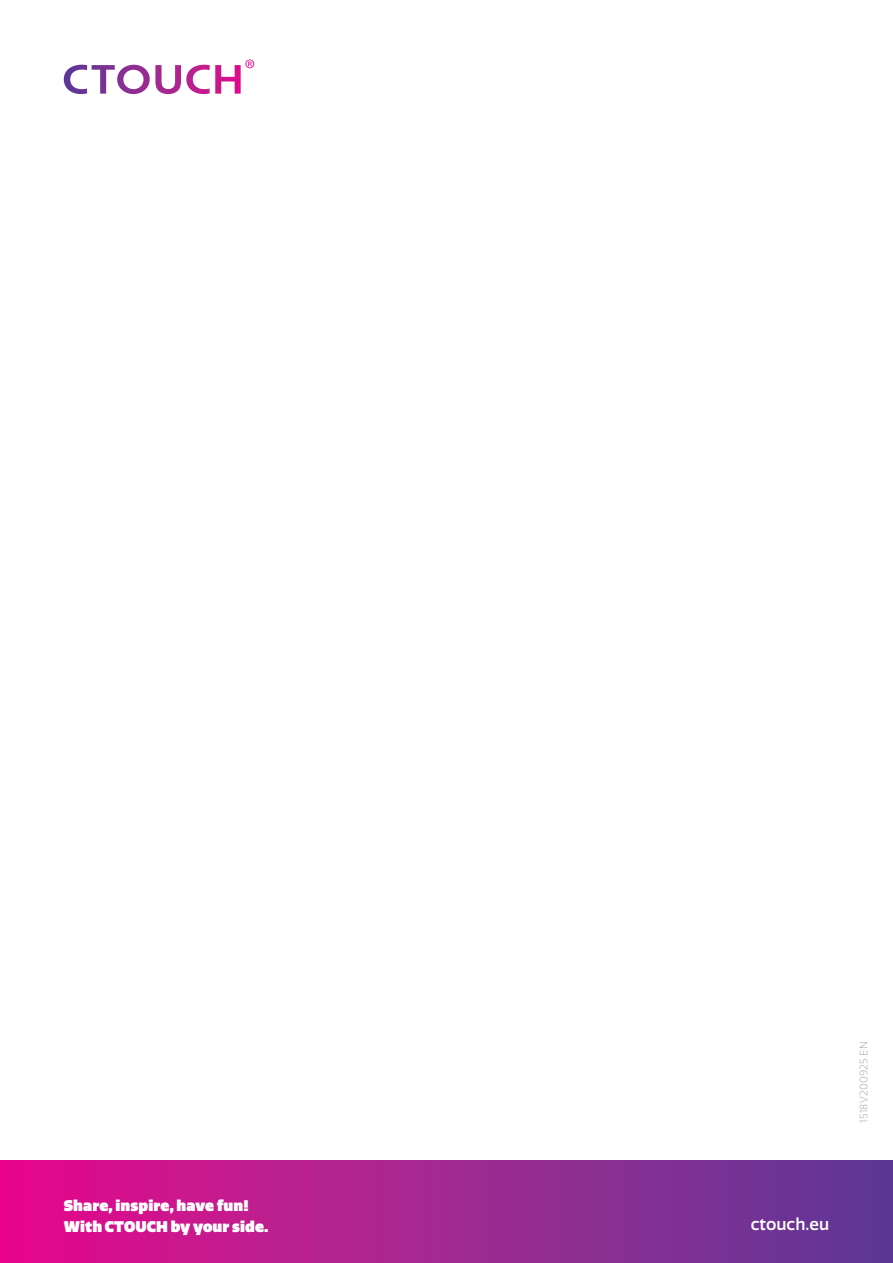
<style>
.page{position:relative;width:893px;height:1263px;background:#fff}
.page>*{position:absolute;margin:0;border:0;box-sizing:border-box;transform-origin:0 0}
.t1{font:500 16.5px "Quatro";letter-spacing:.005em;color:#fff}
.t2{font:900 15px/21px "Quatro";letter-spacing:.005em;color:#fff}
.t3{font:300 10.5px "Quatro";letter-spacing:.02em;color:#a8a9ad}
</style>
<div class="page">
<div style="left:0;top:1161px;width:893px;height:102px;background:linear-gradient(to right,#e80d8b,#5c3d95)"></div>
<svg style="left:64px;top:60px;width:190px;height:34px"></svg>
<p class="t2" style="left:64px;top:1195px;width:206px">Share, inspire, have fun!<br>With CTOUCH by your side.</p>
<p class="t3" style="left:858px;top:1123px;width:82px;rotate:-90deg">1518V200925 EN</p>
<p class="t1" style="left:751px;top:1215px;width:80px">ctouch.eu</p>
</div>
